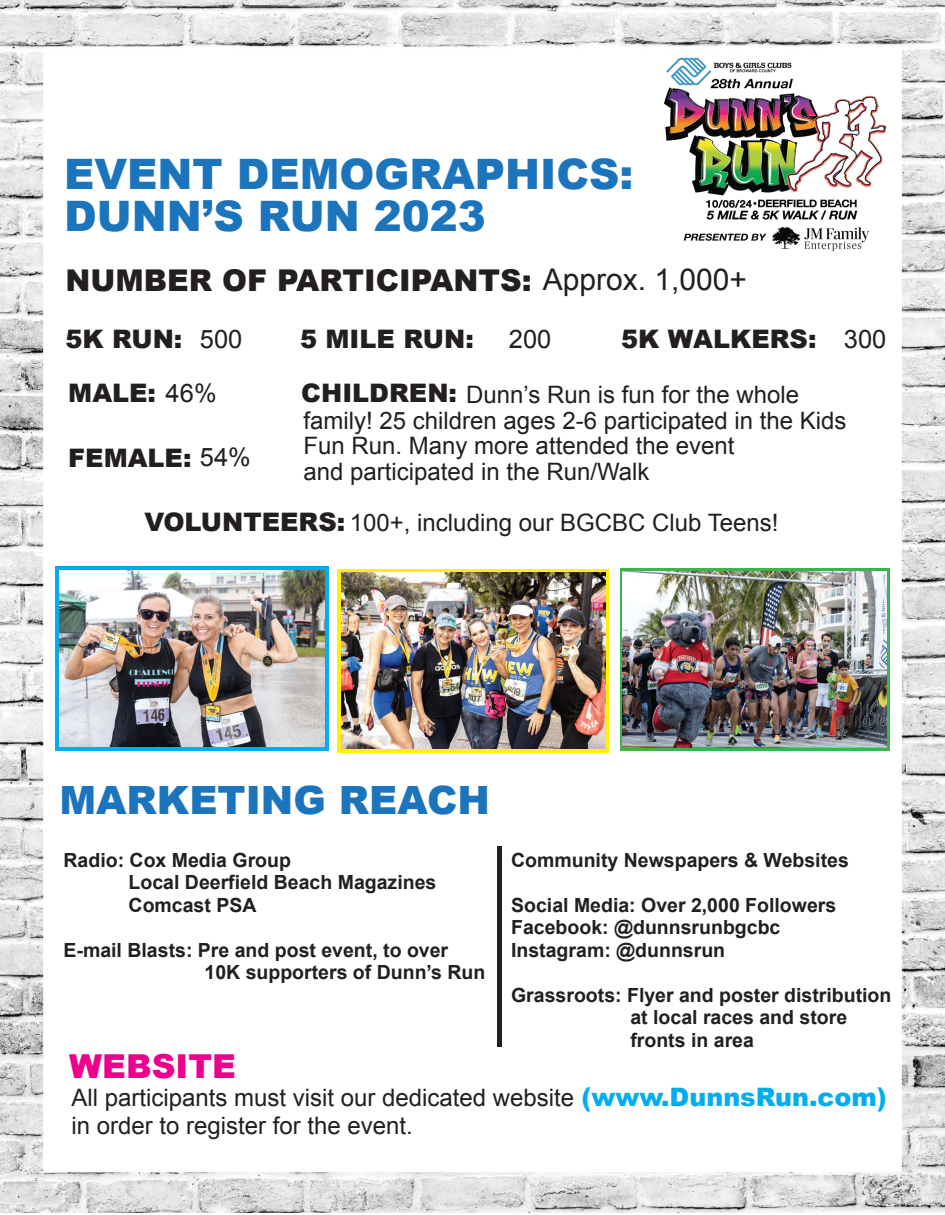
<style>
.page{position:relative;width:945px;height:1215px;background:#fff}
.page>*{position:absolute;margin:0;border:0;box-sizing:border-box;transform-origin:0 0}
.t1{font:900 42px/42px "Arial";color:#1c75bc}
.t2{font:900 39px "Arial";color:#1c75bc}
.t3{font:900 33px "Arial";color:#ec008c}
.t4{font:900 30px "Arial";color:#231f20}
.t5{font:900 25.5px "Arial";color:#231f20}
.t6{font:25.5px "Arial";color:#231f20}
.t7{font:24px/25.5px "Arial";color:#231f20}
.t8{font:700 19.5px/22.5px "Arial";color:#231f20}
.s1{font-weight:400}
.s2{font-weight:900;font-size:25.5px}
.s3{font-weight:900;font-size:25.5px;color:#00aeef}
</style>
<div class="page">
<img style="left:0;top:0;width:945px;height:1212px">
<svg style="left:620px;top:569px;width:269px;height:182px;background:#4bb158"></svg>
<img style="left:623px;top:572px;width:264px;height:176px">
<svg style="left:337px;top:569px;width:272px;height:184px;background:#f2e50f"></svg>
<img style="left:341px;top:573px;width:264px;height:176px">
<svg style="left:56px;top:566px;width:273px;height:185px;background:#18ace3"></svg>
<img style="left:60px;top:570px;width:264px;height:176px">
<hr style="left:497px;top:846px;width:4px;height:200px;background:#231f20">
<img style="left:656px;top:45px;width:243px;height:218px">
<h1 class="t1" style="left:64px;top:152px;width:571px">EVENT DEMOGRAPHICS:<br>DUNN’S RUN 2023</h1>
<h3 class="t4" style="left:65px;top:258px;width:683px">NUMBER OF PARTICIPANTS: <span class="s1">Approx. 1,000+</span></h3>
<h3 class="t5" style="left:65px;top:320px;width:179px">5K RUN: <span class="s1">500</span></h3>
<h3 class="t5" style="left:300px;top:320px;width:175px">5 MILE RUN:</h3>
<h3 class="t6" style="left:509px;top:323px;width:44px">200</h3>
<h3 class="t5" style="left:621px;top:320px;width:267px">5K WALKERS: <span class="s1">300</span></h3>
<h3 class="t5" style="left:68px;top:374px;width:150px">MALE: <span class="s1">46%</span></h3>
<p class="t7" style="left:301px;top:382px;width:547px"><span class="s2">CHILDREN:</span> Dunn’s Run is fun for the whole family! 25 children ages 2-6 participated in the Kids Fun Run. Many more attended the event<br>and participated in the Run/Walk</p>
<h3 class="t5" style="left:68px;top:439px;width:184px">FEMALE: <span class="s1">54%</span></h3>
<p class="t7" style="left:144px;top:510px;width:636px"><span class="s2">VOLUNTEERS:</span> 100+, including our BGCBC Club Teens!</p>
<h2 class="t2" style="left:59px;top:772px;width:432px">MARKETING REACH</h2>
<p class="t8" style="left:129px;top:850px;width:309px;text-indent:-65px">Radio: Cox Media Group<br>Local Deerfield Beach Magazines<br>Comcast PSA</p>
<p class="t8" style="left:204px;top:940px;width:282px;text-indent:-141px">E-mail Blasts: Pre and post event, to over<br>10K supporters of Dunn’s Run</p>
<p class="t8" style="left:511px;top:849px;width:339px">Community Newspapers &amp; Websites</p>
<p class="t8" style="left:511px;top:894px;width:327px">Social Media: Over 2,000 Followers<br>Facebook: @dunnsrunbgcbc<br>Instagram: @dunnsrun</p>
<p class="t8" style="left:630px;top:984px;width:263px;text-indent:-119px">Grassroots: Flyer and poster distribution at local races and store fronts in area</p>
<h3 class="t3" style="left:69px;top:1042px;width:168px">WEBSITE</h3>
<p class="t7" style="left:71px;top:1083px;width:817px;line-height:28.8px">All participants must visit our dedicated website <span class="s3">(www.DunnsRun.com) </span>in order to register for the event.</p>
</div>
